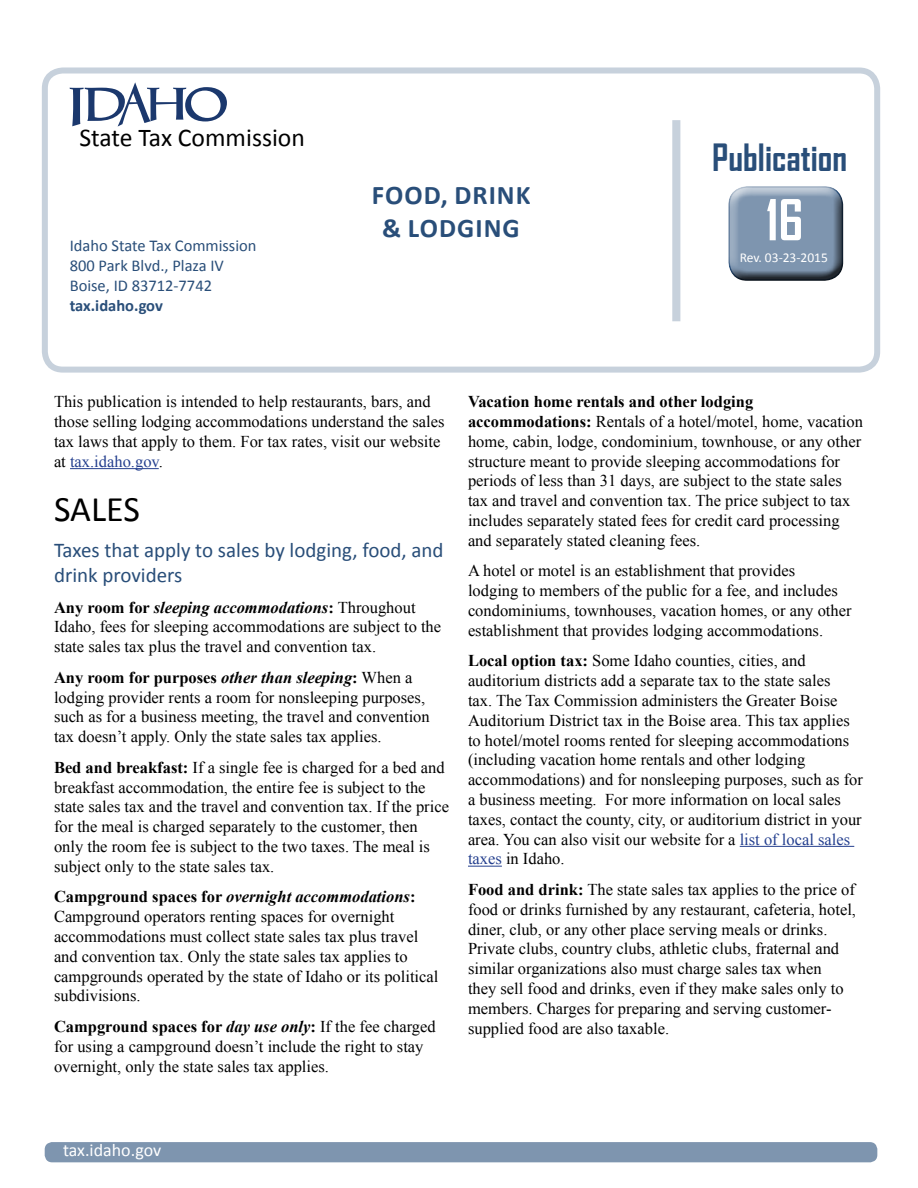
<style>
.page{position:relative;width:918px;height:1188px;background:#fff}
.page>*{position:absolute;margin:0;border:0;box-sizing:border-box;transform-origin:0 0}
.t1{font:700 54px "Agency FB";color:#fff}
.t2{font:700 36px "Agency FB";color:#294e79}
.t3{font:36px "Calibri";letter-spacing:-.005em;color:#000}
.t4{font:700 27px/32.4px "Calibri";letter-spacing:.04em;color:#294e79;text-align:center}
.t5{font:25.65px "Calibri";color:#000}
.t6{font:21px/25.2px "Calibri";color:#294e79}
.t7{font:18px "Calibri";color:#fff}
.t8{font:16.5px/19.8px "Times New Roman";color:#000}
.t9{font:16.5px/19.8px "Calibri";color:#294e79}
.t10{font:700 16.5px "Calibri";letter-spacing:-.005em;color:#294e79}
.t11{font:13.5px "Calibri";color:#fff}
.s1{color:#25408f}
.s2{font-weight:700}
.s3{font-weight:700;font-style:italic}
</style>
<div class="page">
<div style="left:45px;top:1142px;width:832px;height:20px;background:#7e95af;border-radius:8px"></div>
<div style="left:42px;top:68px;width:838px;height:305px;border:6px solid #c7d1dc;border-radius:18px"></div>
<svg style="left:70px;top:83px;width:157px;height:44px"></svg>
<div style="left:727px;top:182px;width:117px;height:88px;background:#fff;opacity:.75"></div>
<div style="left:727px;top:190px;width:117px;height:93px;background:#000;opacity:.75"></div>
<hr style="left:70px;top:468px;width:89px;height:1px;background:#25408f">
<hr style="left:740px;top:846px;width:114px;height:1px;background:#25408f">
<hr style="left:468px;top:866px;width:34px;height:1px;background:#25408f">
<svg style="left:672px;top:120px;width:9px;height:202px;background:#ccd5df"></svg>
<h3 class="t5" style="left:79px;top:121px;width:227px">State Tax Commission</h3>
<p class="t9" style="left:70px;top:236px;width:188px">Idaho State Tax Commission<br>800 Park Blvd., Plaza IV<br>Boise, ID 83712-7742</p>
<p class="t10" style="left:70px;top:295px;width:95px">tax.idaho.gov</p>
<h3 class="t4" style="left:372px;top:179px;width:160px">Food, Drink &amp; Lodging</h3>
<h2 class="t2" style="left:712px;top:135px;width:136px">Publication</h2>
<h1 class="t1" style="left:766px;top:186px;width:39px">16</h1>
<p class="t11" style="left:740px;top:249px;width:90px">Rev. 03-23-2015</p>
<p class="t8" style="left:54px;top:392px;width:392px">This publication is intended to help restaurants, bars, and those selling lodging accommodations understand the sales tax laws that apply to them. For tax rates, visit our website at <span class="s1">tax.idaho.gov</span>.</p>
<h2 class="t3" style="left:54px;top:486px;width:88px">SALES</h2>
<p class="t6" style="left:54px;top:537px;width:391px">Taxes that apply to sales by lodging, food, and drink providers</p>
<p class="t8" style="left:54px;top:597px;width:389px"><span class="s2">Any room for</span> <span class="s3">sleeping accommodations</span><span class="s2">:</span> Throughout<br>Idaho, fees for sleeping accommodations are subject to the state sales tax plus the travel and convention tax.</p>
<p class="t8" style="left:54px;top:667px;width:377px"><span class="s2">Any room for purposes</span> <span class="s3">other than sleeping</span><span class="s2">:</span> When a lodging provider rents a room for nonsleeping purposes, such as for a business meeting, the travel and convention tax doesn’t apply. Only the state sales tax applies.</p>
<p class="t8" style="left:54px;top:757px;width:396px"><span class="s2">Bed and breakfast:</span> If a single fee is charged for a bed and breakfast accommodation, the entire fee is subject to the state sales tax and the travel and convention tax. If the price for the meal is charged separately to the customer, then only the room fee is subject to the two taxes. The meal is subject only to the state sales tax.</p>
<p class="t8" style="left:54px;top:887px;width:386px"><span class="s2">Campground spaces for</span> <span class="s3">overnight accommodations</span><span class="s2">:<br></span>Campground operators renting spaces for overnight accommodations must collect state sales tax plus travel and convention tax. Only the state sales tax applies to campgrounds operated by the state of Idaho or its political subdivisions.</p>
<p class="t8" style="left:54px;top:1016px;width:383px"><span class="s2">Campground spaces for</span> <span class="s3">day use only</span><span class="s2">:</span> If the fee charged for using a campground doesn’t include the right to stay overnight, only the state sales tax applies.</p>
<p class="t8" style="left:468px;top:391px;width:397px"><span class="s2">Vacation home rentals and other lodging accommodations:</span> Rentals of a hotel/motel, home, vacation home, cabin, lodge, condominium, townhouse, or any other structure meant to provide sleeping accommodations for periods of less than 31 days, are subject to the state sales tax and travel and convention tax. The price subject to tax includes separately stated fees for credit card processing and separately stated cleaning fees.</p>
<p class="t8" style="left:468px;top:561px;width:385px">A hotel or motel is an establishment that provides<br>lodging to members of the public for a fee, and includes condominiums, townhouses, vacation homes, or any other establishment that provides lodging accommodations.</p>
<p class="t8" style="left:468px;top:651px;width:397px"><span class="s2">Local option tax:</span> Some Idaho counties, cities, and auditorium districts add a separate tax to the state sales<br>tax. The Tax Commission administers the Greater Boise Auditorium District tax in the Boise area. This tax applies to hotel/motel rooms rented for sleeping accommodations (including vacation home rentals and other lodging accommodations) and for nonsleeping purposes, such as for a business meeting. For more information on local sales taxes, contact the county, city, or auditorium district in your area. You can also visit our website for a <span class="s1">list of local sales taxes</span> in Idaho.</p>
<p class="t8" style="left:468px;top:879px;width:390px"><span class="s2">Food and drink:</span> The state sales tax applies to the price of food or drinks furnished by any restaurant, cafeteria, hotel, diner, club, or any other place serving meals or drinks.<br>Private clubs, country clubs, athletic clubs, fraternal and similar organizations also must charge sales tax when<br>they sell food and drinks, even if they make sales only to members. Charges for preparing and serving customer&shy;supplied food are also taxable.</p>
<p class="t7" style="left:63px;top:1139px;width:100px">tax.idaho.gov</p>
</div>
